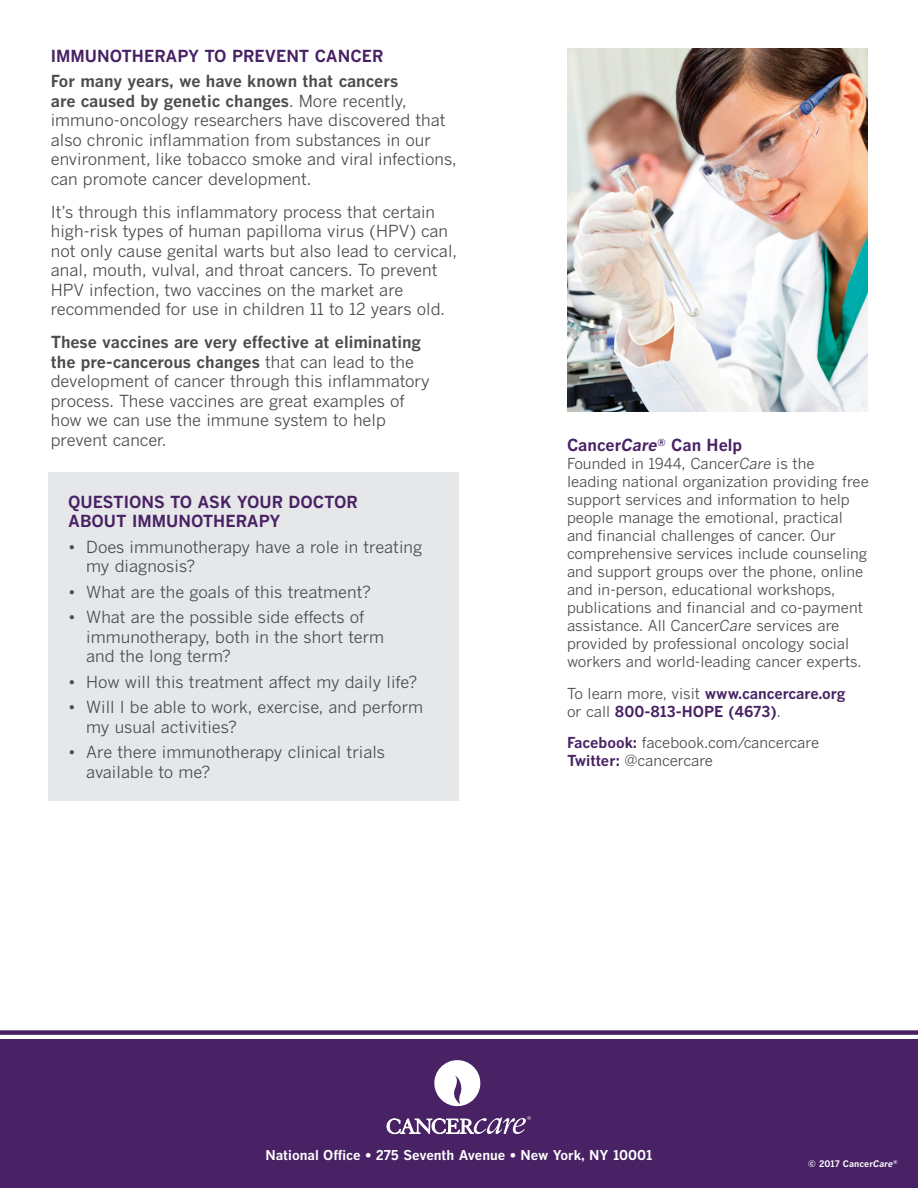
<style>
.page{position:relative;width:918px;height:1188px;background:#fff}
.page>*{position:absolute;margin:0;border:0;box-sizing:border-box;transform-origin:0 0}
.t1{font:16.5px/19.5px "Benton Gothic";color:#4b4c4d}
.t2{font:700 16.5px/19.5px "Benton Gothic";color:#482264}
.t3{font:15px/18px "Benton Gothic";color:#4b4c4d}
.t4{font:700 15px/18px "Benton Gothic";color:#482264}
.t5{font:700 13.5px "Benton Gothic";color:#fff}
.t6{font:700 9px "Benton Gothic";letter-spacing:.01em;color:#fff}
.s1{font-weight:700}
.s2{font-style:italic}
.s3{font-weight:400;color:#4b4c4d}
.s4{font-weight:700;color:#482264}
</style>
<div class="page">
<div style="left:0;top:1040px;width:918px;height:148px;background:#482264"></div>
<svg style="left:434px;top:1060px;width:47px;height:47px"></svg>
<svg style="left:387px;top:1116px;width:144px;height:18px"></svg>
<div style="left:0;top:1030px;width:918px;height:5px;background:#482264"></div>
<div style="left:49px;top:472px;width:410px;height:329px;background:#e6e7e9"></div>
<img style="left:567px;top:49px;width:300px;height:362px">
<p class="t2" style="left:51px;top:46px;width:334px">IMMUNOTHERAPY TO PREVENT CANCER</p>
<p class="t1" style="left:51px;top:71px;width:407px"><span class="s1">For many years, we have known that cancers<br>are caused by genetic changes</span>. More recently, immuno-oncology researchers have discovered that also chronic inflammation from substances in our environment, like tobacco smoke and viral infections, can promote cancer development.</p>
<p class="t1" style="left:51px;top:202px;width:408px">It’s through this inflammatory process that certain high-risk types of human papilloma virus (HPV) can not only cause genital warts but also lead to cervical, anal, mouth, vulval, and throat cancers. To prevent HPV infection, two vaccines on the market are recommended for use in children 11 to 12 years old.</p>
<p class="t1" style="left:51px;top:332px;width:381px"><span class="s1">These vaccines are very effective at eliminating the pre-cancerous changes</span> that can lead to the development of cancer through this inflammatory process. These vaccines are great examples of how we can use the immune system to help prevent cancer.</p>
<p class="t2" style="left:68px;top:492px;width:291px">QUESTIONS TO ASK YOUR DOCTOR<br>ABOUT IMMUNOTHERAPY</p>
<p class="t1" style="left:86px;top:537px;width:338px;text-indent:-18px">• Does immunotherapy have a role in treating my diagnosis?</p>
<p class="t1" style="left:68px;top:582px;width:304px">• What are the goals of this treatment?</p>
<p class="t1" style="left:86px;top:607px;width:300px;text-indent:-18px">• What are the possible side effects of immunotherapy, both in the short term and the long term?</p>
<p class="t1" style="left:68px;top:672px;width:351px">• How will this treatment affect my daily life?</p>
<p class="t1" style="left:86px;top:697px;width:339px;text-indent:-18px">• Will I be able to work, exercise, and perform my usual activities?</p>
<p class="t1" style="left:86px;top:742px;width:300px;text-indent:-18px">• Are there immunotherapy clinical trials available to me?</p>
<p class="t2" style="left:567px;top:435px;width:177px">Cancer<span class="s2">Care</span><sup>®</sup> Can Help</p>
<p class="t3" style="left:567px;top:454px;width:303px">Founded in 1944, Cancer<span class="s2">Care</span> is the leading national organization providing free support services and information to help people manage the emotional, practical and financial challenges of cancer. Our comprehensive services include counseling and support groups over the phone, online and in-person, educational workshops, publications and financial and co-payment assistance. All Cancer<span class="s2">Care</span> services are provided by professional oncology social workers and world-leading cancer experts.</p>
<p class="t4" style="left:567px;top:684px;width:280px"><span class="s3">To learn more, visit</span> www.cancercare.org <span class="s3">or call</span> 800-813-HOPE (4673)<span class="s3">.</span></p>
<p class="t3" style="left:567px;top:733px;width:254px"><span class="s4">Facebook:</span> facebook.com/cancercare<br><span class="s4">Twitter:</span> @cancercare</p>
<p class="t5" style="left:265px;top:1147px;width:389px">National Office • 275 Seventh Avenue • New York, NY 10001</p>
<p class="t6" style="left:808px;top:1158px;width:91px">© 2017 Cancer<span class="s2">Care</span><sup>®</sup></p>
</div>
